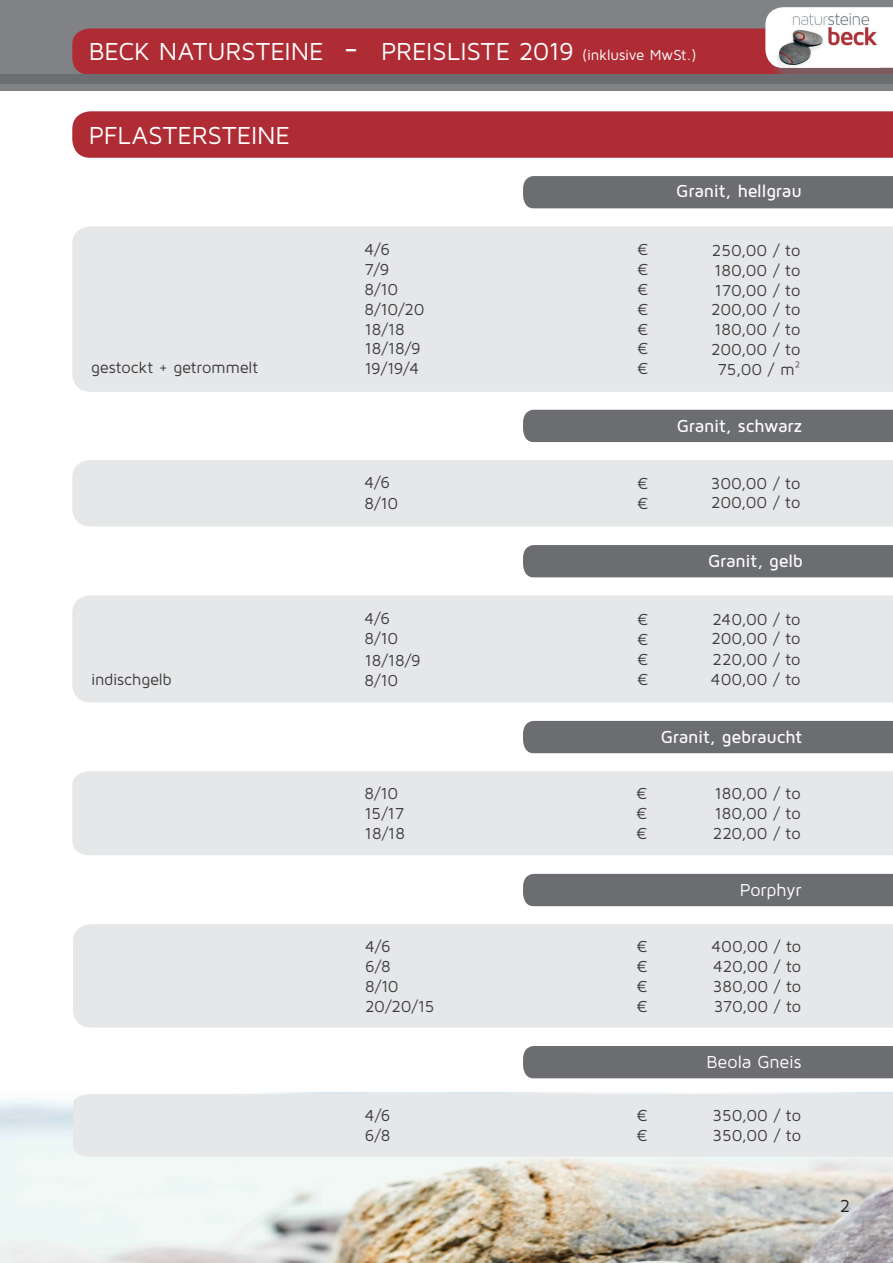
<style>
.page{position:relative;width:893px;height:1263px;background:#fff}
.page>*{position:absolute;margin:0;border:0;box-sizing:border-box;transform-origin:0 0}
.t1{font:25.5px "Maven Pro";letter-spacing:-.005em;color:#fff}
.t2{font:500 18px "Maven Pro";letter-spacing:-.01em;color:#fff}
.t3{font:18px "Maven Pro";letter-spacing:-.015em;color:#fff}
.t4{font:18px "Maven Pro";color:#231f20}
.t5{font:16.5px/19.8px "Maven Pro";letter-spacing:-.01em;color:#3e3e3f}
.t6{font:16.5px/19.8px "Maven Pro";letter-spacing:-.03em;color:#3e3e3f}
.s1{font-size:33px}
.s2{font-size:15px}
</style>
<div class="page">
<img style="left:0;top:1092px;width:893px;height:171px">
<div style="left:0;top:0;width:893px;height:91px;background:#808285"></div>
<div style="left:768px;top:9px;width:125px;height:78px;background:#6c6d70;opacity:.75"></div>
<svg style="left:72px;top:7px;width:821px;height:67px"></svg>
<img style="left:772px;top:10px;width:107px;height:58px">
<div style="left:0;top:74px;width:893px;height:9px;background:#6c6d70"></div>
<div style="left:72px;top:111px;width:821px;height:47px;background:#af2c35"></div>
<div style="left:72px;top:226px;width:821px;height:166px;background:#e6e7e9"></div>
<div style="left:523px;top:176px;width:370px;height:32px;background:#6c6d70"></div>
<div style="left:72px;top:460px;width:821px;height:66px;background:#e6e7e9"></div>
<div style="left:523px;top:410px;width:370px;height:32px;background:#6c6d70"></div>
<div style="left:72px;top:595px;width:821px;height:107px;background:#e6e7e9"></div>
<div style="left:523px;top:545px;width:370px;height:32px;background:#6c6d70"></div>
<div style="left:72px;top:771px;width:821px;height:84px;background:#e6e7e9"></div>
<div style="left:523px;top:721px;width:370px;height:32px;background:#6c6d70"></div>
<div style="left:73px;top:924px;width:820px;height:103px;background:#e6e7e9"></div>
<div style="left:523px;top:874px;width:370px;height:32px;background:#6c6d70"></div>
<div style="left:73px;top:1094px;width:820px;height:63px;background:#e6e7e9"></div>
<div style="left:523px;top:1046px;width:370px;height:32px;background:#6c6d70"></div>
<h1 class="t1" style="left:89px;top:35px;width:609px">BECK NATURSTEINE <span class="s1">-</span> PREISLISTE 2019 <span class="s2">(inklusive MwSt.)</span></h1>
<h1 class="t1" style="left:89px;top:119px;width:203px">PFLASTERSTEINE</h1>
<p class="t5" style="left:91px;top:357px;width:169px">gestockt + getrommelt</p>
<p class="t5" style="left:91px;top:669px;width:82px">indischgelb</p>
<p class="t6" style="left:364px;top:239px;width:62px">4/6<br>7/9<br>8/10<br>8/10/20<br>18/18<br>18/18/9<br>19/19/4</p>
<p class="t5" style="left:637px;top:239px;width:13px;text-align:justify">€ € € € € € €</p>
<p class="t5" style="left:364px;top:471px;width:35px;line-height:21.6px">4/6<br>8/10</p>
<p class="t5" style="left:637px;top:473px;width:13px">€ €</p>
<p class="t2" style="left:676px;top:180px;width:127px">Granit, hellgrau</p>
<p class="t5" style="left:711px;top:240px;width:90px;text-align:center">250,00 / to<br>180,00 / to<br>170,00 / to<br>200,00 / to<br>180,00 / to<br>200,00 / to<br>75,00 / m²</p>
<p class="t2" style="left:677px;top:415px;width:127px">Granit, schwarz</p>
<p class="t5" style="left:711px;top:472px;width:91px">300,00 / to<br>200,00 / to</p>
<p class="t5" style="left:364px;top:608px;width:35px">4/6<br>8/10</p>
<p class="t5" style="left:364px;top:650px;width:58px">18/18/9<br>8/10</p>
<p class="t5" style="left:637px;top:609px;width:13px;text-align:justify">€ € € €</p>
<p class="t2" style="left:708px;top:550px;width:96px">Granit, gelb</p>
<p class="t5" style="left:711px;top:608px;width:91px;line-height:20.2px;text-align:justify">240,00 / to 200,00 / to 220,00 / to 400,00 / to</p>
<p class="t2" style="left:661px;top:726px;width:143px">Granit, gebraucht</p>
<p class="t5" style="left:365px;top:783px;width:42px">8/10<br>15/17<br>18/18</p>
<p class="t5" style="left:636px;top:783px;width:13px;text-align:justify">€ € €</p>
<p class="t5" style="left:713px;top:783px;width:89px;text-align:justify">180,00 / to 180,00 / to 220,00 / to</p>
<p class="t5" style="left:365px;top:936px;width:71px">4/6<br>6/8<br>8/10<br>20/20/15</p>
<p class="t5" style="left:637px;top:936px;width:13px;text-align:justify">€ € € €</p>
<p class="t5" style="left:365px;top:1105px;width:27px">4/6<br>6/8</p>
<p class="t5" style="left:636px;top:1105px;width:13px">€ €</p>
<p class="t3" style="left:740px;top:879px;width:63px">Porphyr</p>
<p class="t5" style="left:712px;top:936px;width:91px;text-align:justify">400,00 / to 420,00 / to 380,00 / to 370,00 / to</p>
<p class="t3" style="left:706px;top:1051px;width:96px">Beola Gneis</p>
<p class="t5" style="left:712px;top:1105px;width:90px">350,00 / to<br>350,00 / to</p>
<p class="t4" style="left:840px;top:1195px;width:12px">2</p>
</div>
